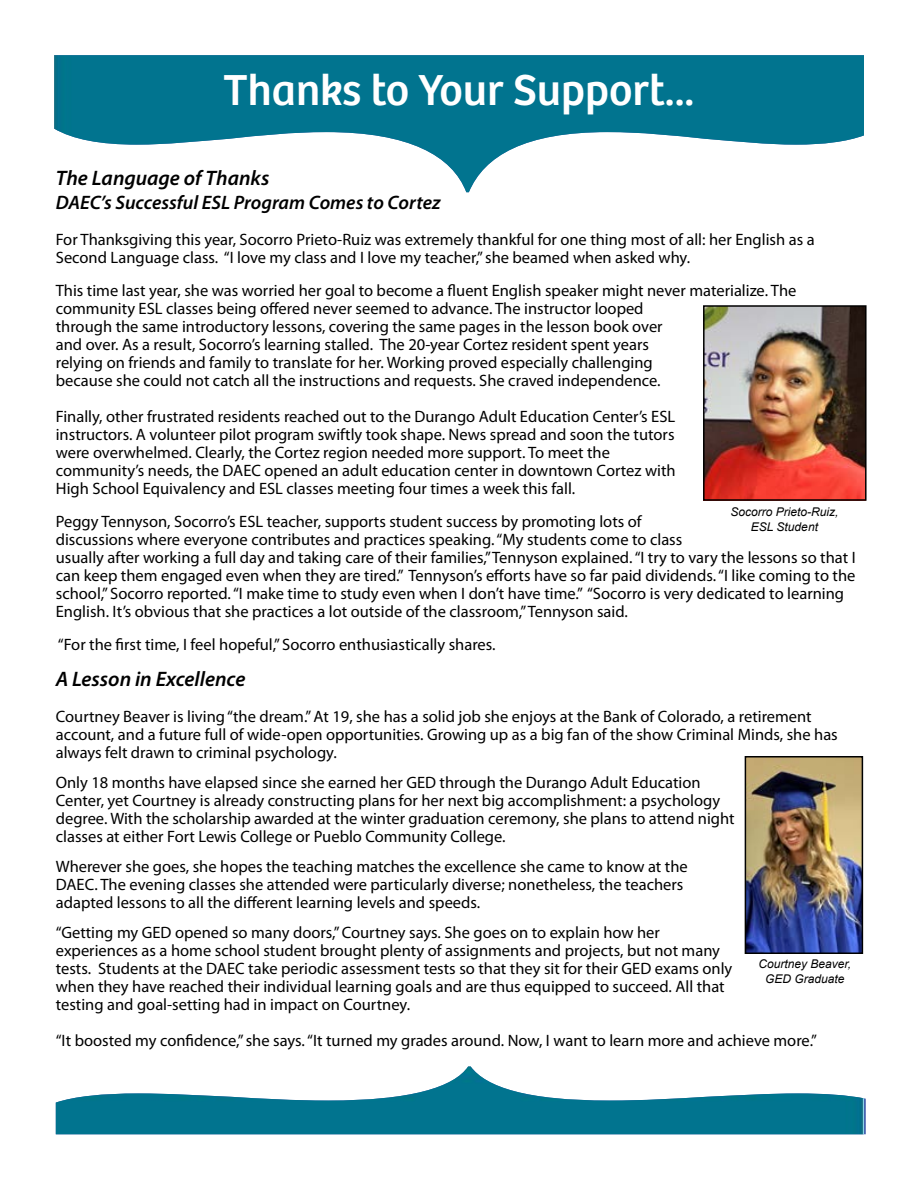
<style>
.page{position:relative;width:918px;height:1188px;background:#fff}
.page>*{position:absolute;margin:0;border:0;box-sizing:border-box;transform-origin:0 0}
.t1{font:45px "Bree";color:#fff}
.t2{font:italic 600 21px "Myriad Pro";color:#000}
.t3{font:italic 600 19.5px "Myriad Pro";color:#000}
.t4{font:16.5px/18px "Myriad Pro";color:#000}
.t5{font:italic 12px/15px "Arial";color:#000;text-align:center}
</style>
<div class="page">
<img style="left:54px;top:55px;width:810px;height:137px">
<img style="left:56px;top:1066px;width:808px;height:68px">
<img style="left:706px;top:308px;width:158px;height:190px">
<div style="left:703px;top:305px;width:164px;height:196px;border:2px solid #000"></div>
<img style="left:748px;top:759px;width:112px;height:192px">
<div style="left:745px;top:756px;width:118px;height:198px;border:2px solid #000"></div>
<h1 class="t1" style="left:224px;top:64px;width:472px">Thanks to Your Support...</h1>
<p class="t2" style="left:56px;top:165px;width:215px">The Language of Thanks</p>
<p class="t3" style="left:56px;top:190px;width:386px">DAEC’s Successful ESL Program Comes to Cortez</p>
<p class="t4" style="left:56px;top:231px;width:760px">For Thanksgiving this year, Socorro Prieto-Ruiz was extremely thankful for one thing most of all: her English as a<br>Second Language class. “I love my class and I love my teacher,” she beamed when asked why.</p>
<p class="t4" style="left:56px;top:282px;width:742px">This time last year, she was worried her goal to become a fluent English speaker might never materialize. The community ESL classes being offered never seemed to advance. The instructor looped<br>through the same introductory lessons, covering the same pages in the lesson book over<br>and over. As a result, Socorro’s learning stalled. The 20-year Cortez resident spent years<br>relying on friends and family to translate for her. Working proved especially challenging<br>because she could not catch all the instructions and requests. She craved independence.</p>
<p class="t4" style="left:56px;top:408px;width:621px">Finally, other frustrated residents reached out to the Durango Adult Education Center’s ESL instructors. A volunteer pilot program swiftly took shape. News spread and soon the tutors were overwhelmed. Clearly, the Cortez region needed more support. To meet the community’s needs, the DAEC opened an adult education center in downtown Cortez with High School Equivalency and ESL classes meeting four times a week this fall.</p>
<p class="t4" style="left:56px;top:513px;width:801px">Peggy Tennyson, Socorro’s ESL teacher, supports student success by promoting lots of<br>discussions where everyone contributes and practices speaking. “My students come to class<br>usually after working a full day and taking care of their families,” Tennyson explained. “I try to vary the lessons so that I can keep them engaged even when they are tired.” Tennyson’s efforts have so far paid dividends. “I like coming to the school,” Socorro reported. “I make time to study even when I don’t have time.” “Socorro is very dedicated to learning English. It’s obvious that she practices a lot outside of the classroom,” Tennyson said.</p>
<p class="t4" style="left:58px;top:636px;width:439px">“For the first time, I feel hopeful,” Socorro enthusiastically shares.</p>
<p class="t2" style="left:56px;top:666px;width:191px">A Lesson in Excellence</p>
<p class="t4" style="left:56px;top:708px;width:784px">Courtney Beaver is living “the dream.” At 19, she has a solid job she enjoys at the Bank of Colorado, a retirement account, and a future full of wide-open opportunities. Growing up as a big fan of the show Criminal Minds, she has always felt drawn to criminal psychology.</p>
<p class="t4" style="left:56px;top:774px;width:680px">Only 18 months have elapsed since she earned her GED through the Durango Adult Education Center, yet Courtney is already constructing plans for her next big accomplishment: a psychology degree. With the scholarship awarded at the winter graduation ceremony, she plans to attend night classes at either Fort Lewis College or Pueblo Community College.</p>
<p class="t4" style="left:56px;top:858px;width:634px">Wherever she goes, she hopes the teaching matches the excellence she came to know at the<br>DAEC. The evening classes she attended were particularly diverse; nonetheless, the teachers adapted lessons to all the different learning levels and speeds.</p>
<p class="t4" style="left:56px;top:924px;width:678px">“Getting my GED opened so many doors,” Courtney says. She goes on to explain how her experiences as a home school student brought plenty of assignments and projects, but not many tests. Students at the DAEC take periodic assessment tests so that they sit for their GED exams only when they have reached their individual learning goals and are thus equipped to succeed. All that testing and goal-setting had in impact on Courtney.</p>
<p class="t4" style="left:56px;top:1032px;width:763px">“It boosted my confidence,” she says. “It turned my grades around. Now, I want to learn more and achieve more.”</p>
<p class="t5" style="left:730px;top:504px;width:110px">Socorro Prieto-Ruiz,<br>ESL Student</p>
<p class="t5" style="left:758px;top:956px;width:94px">Courtney Beaver,<br>GED Graduate</p>
</div>
